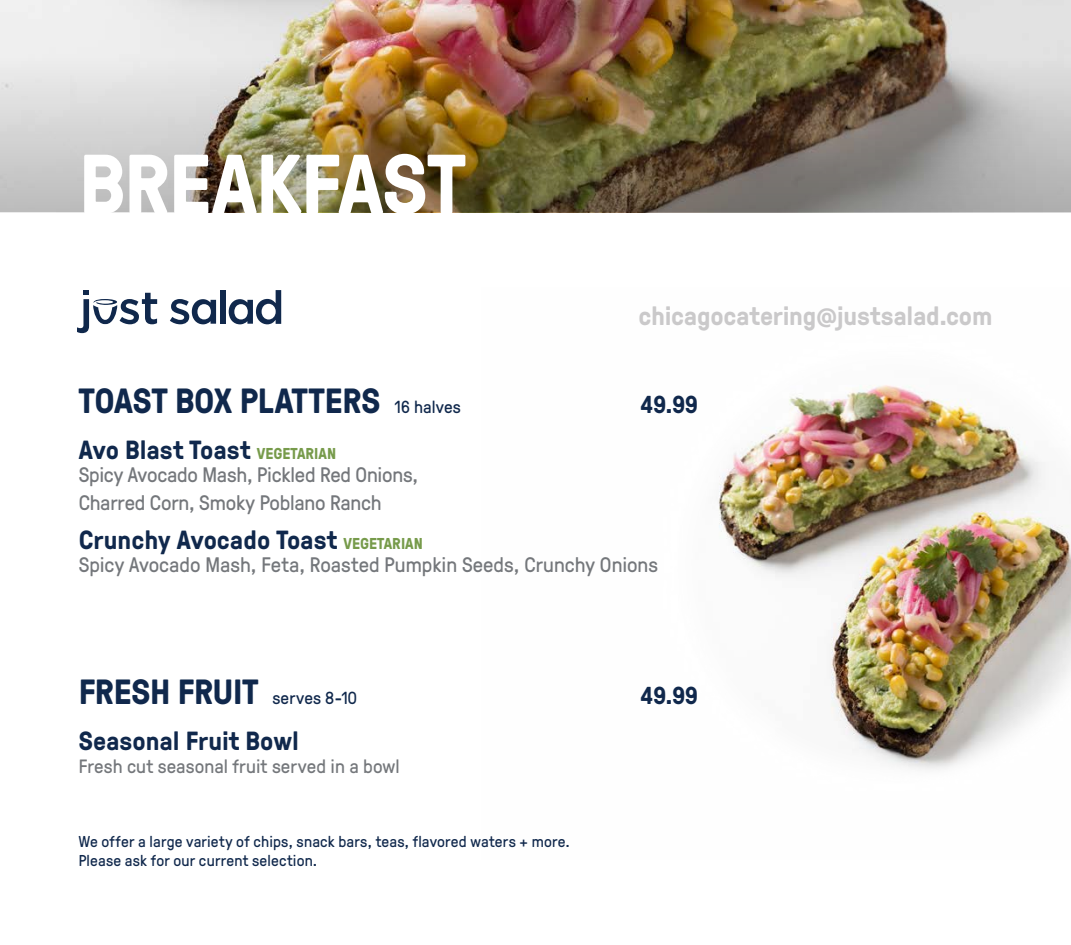
<style>
.page{position:relative;width:1071px;height:945px;background:#fff}
.page>*{position:absolute;margin:0;border:0;box-sizing:border-box;transform-origin:0 0}
.t1{font:700 84px "GT Pressura";letter-spacing:-.015em;color:#fff}
.t2{font:700 35px "GT Pressura";letter-spacing:-.01em;color:#10284c}
.t3{font:700 26.25px "GT Pressura";color:#10284c}
.t4{font:700 26.25px "GT Pressura";letter-spacing:-.01em;color:#cac9ca}
.t5{font:700 24.5px "GT Pressura";letter-spacing:-.01em;color:#10284c}
.t6{font:21px/28px "GT Pressura";letter-spacing:-.005em;color:#74777b}
.t7{font:19.25px "GT Pressura";letter-spacing:.005em;color:#74777b}
.t8{font:17.5px "GT Pressura";letter-spacing:.01em;color:#10284c}
.t9{font:15.75px/19.2px "GT Pressura";letter-spacing:.015em;color:#10284c}
.s1{font-size:15.75px;color:#779b4b}
</style>
<div class="page">
<img style="left:718px;top:385px;width:353px;height:385px">
<img style="left:0;top:0;width:1071px;height:57px">
<img style="left:0;top:57px;width:1071px;height:155px">
<div style="left:220px;top:290px;width:6px;height:34px;background:#10284c"></div>
<svg style="left:170px;top:299px;width:46px;height:25px"></svg>
<svg style="left:229px;top:290px;width:52px;height:34px"></svg>
<svg style="left:77px;top:290px;width:80px;height:43px"></svg>
<h1 class="t1" style="left:79px;top:123px;width:388px">BREAKFAST</h1>
<h2 class="t2" style="left:79px;top:375px;width:303px">TOAST BOX PLATTERS</h2>
<p class="t8" style="left:395px;top:394px;width:68px">16 halves</p>
<p class="t4" style="left:638px;top:296px;width:355px">chicagocatering@justsalad.com</p>
<p class="t5" style="left:641px;top:386px;width:59px">49.99</p>
<p class="t3" style="left:79px;top:431px;width:259px">Avo Blast Toast <span class="s1">VEGETARIAN</span></p>
<p class="t6" style="left:79px;top:459px;width:341px">Spicy Avocado Mash, Pickled Red Onions,<br>Charred Corn, Smoky Poblano Ranch</p>
<p class="t3" style="left:79px;top:521px;width:346px">Crunchy Avocado Toast <span class="s1">VEGETARIAN</span></p>
<p class="t6" style="left:79px;top:550px;width:581px">Spicy Avocado Mash, Feta, Roasted Pumpkin Seeds, Crunchy Onions</p>
<h2 class="t2" style="left:79px;top:666px;width:181px">FRESH FRUIT</h2>
<p class="t8" style="left:272px;top:685px;width:86px">serves 8-10</p>
<p class="t3" style="left:79px;top:722px;width:222px">Seasonal Fruit Bowl</p>
<p class="t7" style="left:79px;top:752px;width:323px">Fresh cut seasonal fruit served in a bowl</p>
<p class="t9" style="left:79px;top:831px;width:493px">We offer a large variety of chips, snack bars, teas, flavored waters + more.<br>Please ask for our current selection.</p>
<p class="t5" style="left:641px;top:677px;width:59px">49.99</p>
</div>
